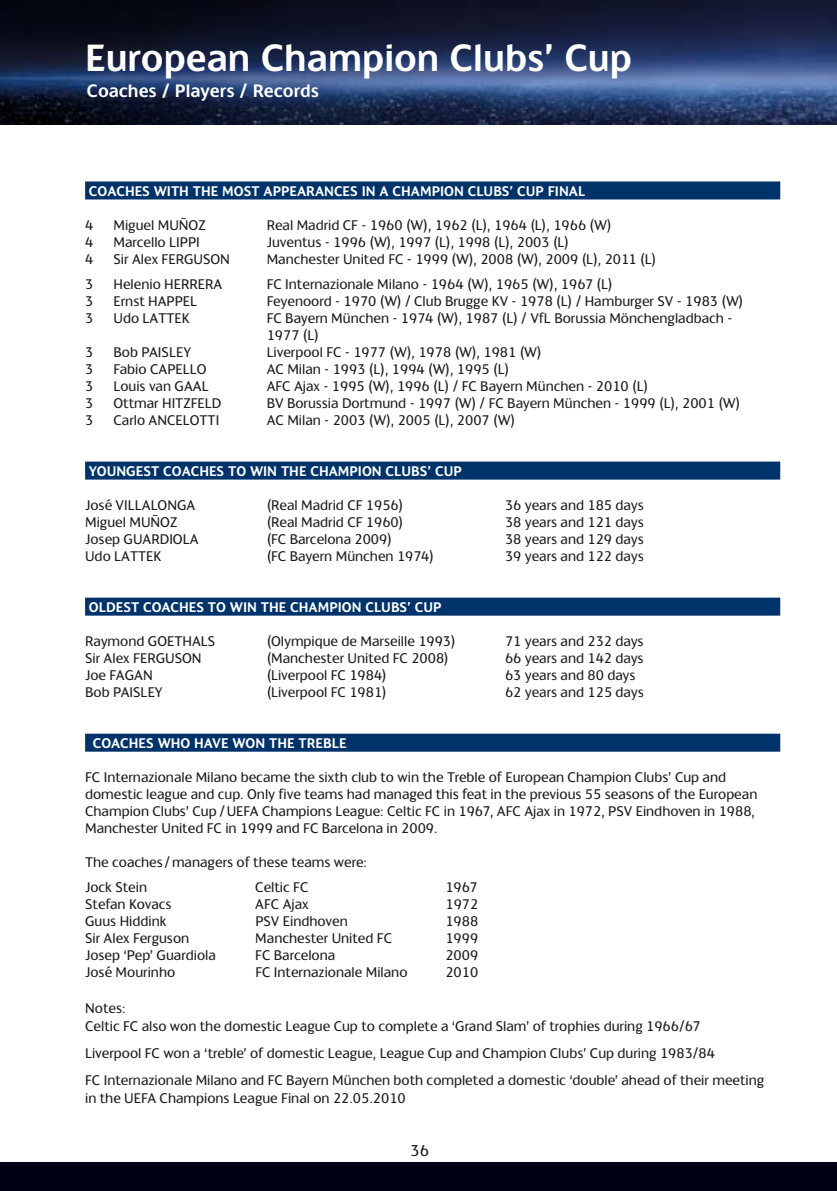
<style>
.page{position:relative;width:837px;height:1191px;background:#fff}
.page>*{position:absolute;margin:0;border:0;box-sizing:border-box;transform-origin:0 0}
.t1{font:700 42px "Champions";color:#fff}
.t2{font:700 20px "Champions";color:#fff}
.t3{font:17.6px "Champions";color:#1b1c20}
.t4{font:15.6px/17px "Champions";color:#1b1c20}
.t5{font:700 15.6px "Champions";color:#fff}
</style>
<div class="page">
<div style="left:0;top:1162px;width:836px;height:29px;background:#000014"></div>
<div style="left:85px;top:181px;width:695px;height:18px;background:#00336a"></div>
<div style="left:85px;top:461px;width:695px;height:18px;background:#00336a"></div>
<div style="left:85px;top:597px;width:695px;height:18px;background:#00336a"></div>
<div style="left:85px;top:733px;width:695px;height:18px;background:#00336a"></div>
<img style="left:0;top:0;width:836px;height:125px">
<h1 class="t1" style="left:85px;top:44px;width:548px">European Champion Clubs’ Cup</h1>
<p class="t2" style="left:87px;top:84px;width:233px">Coaches / Players / Records</p>
<p class="t5" style="left:89px;top:185px;width:497px">COACHES WITH THE MOST APPEARANCES IN A CHAMPION CLUBS’ CUP FINAL</p>
<p class="t4" style="left:85px;top:217px;width:10px">4</p>
<p class="t4" style="left:113px;top:217px;width:94px">Miguel MUÑOZ</p>
<p class="t4" style="left:266px;top:217px;width:346px">Real Madrid CF - 1960 (W), 1962 (L), 1964 (L), 1966 (W)</p>
<p class="t4" style="left:85px;top:234px;width:10px">4</p>
<p class="t4" style="left:113px;top:234px;width:88px">Marcello LIPPI</p>
<p class="t4" style="left:266px;top:234px;width:304px">Juventus - 1996 (W), 1997 (L), 1998 (L), 2003 (L)</p>
<p class="t4" style="left:85px;top:251px;width:10px">4</p>
<p class="t4" style="left:113px;top:251px;width:118px">Sir Alex FERGUSON</p>
<p class="t4" style="left:266px;top:251px;width:391px">Manchester United FC - 1999 (W), 2008 (W), 2009 (L), 2011 (L)</p>
<p class="t4" style="left:85px;top:276px;width:10px">3</p>
<p class="t4" style="left:113px;top:276px;width:110px">Helenio HERRERA</p>
<p class="t4" style="left:266px;top:276px;width:347px">FC Internazionale Milano - 1964 (W), 1965 (W), 1967 (L)</p>
<p class="t4" style="left:85px;top:293px;width:10px">3</p>
<p class="t4" style="left:113px;top:293px;width:85px">Ernst HAPPEL</p>
<p class="t4" style="left:266px;top:293px;width:478px">Feyenoord - 1970 (W) / Club Brugge KV - 1978 (L) / Hamburger SV - 1983 (W)</p>
<p class="t4" style="left:85px;top:310px;width:10px">3</p>
<p class="t4" style="left:113px;top:310px;width:78px">Udo LATTEK</p>
<p class="t4" style="left:266px;top:310px;width:467px">FC Bayern München - 1974 (W), 1987 (L) / VfL Borussia Mönchengladbach -<br>1977 (L)</p>
<p class="t4" style="left:85px;top:344px;width:10px">3</p>
<p class="t4" style="left:113px;top:344px;width:79px">Bob PAISLEY</p>
<p class="t4" style="left:266px;top:344px;width:276px">Liverpool FC - 1977 (W), 1978 (W), 1981 (W)</p>
<p class="t4" style="left:85px;top:361px;width:10px">3</p>
<p class="t4" style="left:113px;top:361px;width:94px">Fabio CAPELLO</p>
<p class="t4" style="left:266px;top:361px;width:244px">AC Milan - 1993 (L), 1994 (W), 1995 (L)</p>
<p class="t4" style="left:85px;top:378px;width:10px">3</p>
<p class="t4" style="left:113px;top:378px;width:97px">Louis van GAAL</p>
<p class="t4" style="left:266px;top:378px;width:383px">AFC Ajax - 1995 (W), 1996 (L) / FC Bayern München - 2010 (L)</p>
<p class="t4" style="left:85px;top:395px;width:10px">3</p>
<p class="t4" style="left:113px;top:395px;width:109px">Ottmar HITZFELD</p>
<p class="t4" style="left:266px;top:395px;width:475px">BV Borussia Dortmund - 1997 (W) / FC Bayern München - 1999 (L), 2001 (W)</p>
<p class="t4" style="left:85px;top:412px;width:10px">3</p>
<p class="t4" style="left:113px;top:412px;width:107px">Carlo ANCELOTTI</p>
<p class="t4" style="left:266px;top:412px;width:250px">AC Milan - 2003 (W), 2005 (L), 2007 (W)</p>
<p class="t5" style="left:89px;top:465px;width:374px">YOUNGEST COACHES TO WIN THE CHAMPION CLUBS’ CUP</p>
<p class="t4" style="left:85px;top:497px;width:112px">José VILLALONGA</p>
<p class="t4" style="left:266px;top:497px;width:138px">(Real Madrid CF 1956)</p>
<p class="t4" style="left:505px;top:497px;width:140px">36 years and 185 days</p>
<p class="t4" style="left:85px;top:514px;width:94px">Miguel MUÑOZ</p>
<p class="t4" style="left:266px;top:514px;width:138px">(Real Madrid CF 1960)</p>
<p class="t4" style="left:505px;top:514px;width:140px">38 years and 121 days</p>
<p class="t4" style="left:85px;top:531px;width:115px">Josep GUARDIOLA</p>
<p class="t4" style="left:266px;top:531px;width:127px">(FC Barcelona 2009)</p>
<p class="t4" style="left:505px;top:531px;width:140px">38 years and 129 days</p>
<p class="t4" style="left:85px;top:548px;width:78px">Udo LATTEK</p>
<p class="t4" style="left:266px;top:548px;width:169px">(FC Bayern München 1974)</p>
<p class="t4" style="left:505px;top:548px;width:140px">39 years and 122 days</p>
<p class="t5" style="left:89px;top:601px;width:354px">OLDEST COACHES TO WIN THE CHAMPION CLUBS’ CUP</p>
<p class="t4" style="left:85px;top:633px;width:132px">Raymond GOETHALS</p>
<p class="t4" style="left:266px;top:633px;width:190px">(Olympique de Marseille 1993)</p>
<p class="t4" style="left:505px;top:633px;width:140px">71 years and 232 days</p>
<p class="t4" style="left:85px;top:650px;width:118px">Sir Alex FERGUSON</p>
<p class="t4" style="left:266px;top:650px;width:183px">(Manchester United FC 2008)</p>
<p class="t4" style="left:505px;top:650px;width:140px">66 years and 142 days</p>
<p class="t4" style="left:85px;top:667px;width:69px">Joe FAGAN</p>
<p class="t4" style="left:266px;top:667px;width:121px">(Liverpool FC 1984)</p>
<p class="t4" style="left:505px;top:667px;width:132px">63 years and 80 days</p>
<p class="t4" style="left:85px;top:684px;width:79px">Bob PAISLEY</p>
<p class="t4" style="left:266px;top:684px;width:121px">(Liverpool FC 1981)</p>
<p class="t4" style="left:505px;top:684px;width:140px">62 years and 125 days</p>
<p class="t5" style="left:93px;top:737px;width:255px">COACHES WHO HAVE WON THE TREBLE</p>
<p class="t4" style="left:85px;top:769px;width:673px">FC Internazionale Milano became the sixth club to win the Treble of European Champion Clubs’ Cup and domestic league and cup. Only five teams had managed this feat in the previous 55 seasons of the European Champion Clubs’ Cup / UEFA Champions League: Celtic FC in 1967, AFC Ajax in 1972, PSV Eindhoven in 1988, Manchester United FC in 1999 and FC Barcelona in 2009.</p>
<p class="t4" style="left:85px;top:850px;width:283px;line-height:25px">The coaches / managers of these teams were:<br>Jock Stein</p>
<p class="t4" style="left:255px;top:879px;width:55px">Celtic FC</p>
<p class="t4" style="left:445px;top:879px;width:34px">1967</p>
<p class="t4" style="left:85px;top:896px;width:88px">Stefan Kovacs</p>
<p class="t4" style="left:255px;top:896px;width:55px">AFC Ajax</p>
<p class="t4" style="left:445px;top:896px;width:34px">1972</p>
<p class="t4" style="left:85px;top:913px;width:83px">Guus Hiddink</p>
<p class="t4" style="left:255px;top:913px;width:94px">PSV Eindhoven</p>
<p class="t4" style="left:445px;top:913px;width:34px">1988</p>
<p class="t4" style="left:85px;top:930px;width:106px">Sir Alex Ferguson</p>
<p class="t4" style="left:255px;top:930px;width:138px">Manchester United FC</p>
<p class="t4" style="left:445px;top:930px;width:34px">1999</p>
<p class="t4" style="left:85px;top:947px;width:132px">Josep ‘Pep’ Guardiola</p>
<p class="t4" style="left:255px;top:947px;width:81px">FC Barcelona</p>
<p class="t4" style="left:445px;top:947px;width:34px">2009</p>
<p class="t4" style="left:85px;top:964px;width:92px">José Mourinho</p>
<p class="t4" style="left:255px;top:964px;width:154px">FC Internazionale Milano</p>
<p class="t4" style="left:445px;top:964px;width:34px">2010</p>
<p class="t4" style="left:85px;top:1000px;width:616px;line-height:18px">Notes:<br>Celtic FC also won the domestic League Cup to complete a ‘Grand Slam’ of trophies during 1966/67</p>
<p class="t4" style="left:85px;top:1040px;width:680px;line-height:27px">Liverpool FC won a ‘treble’ of domestic League, League Cup and Champion Clubs’ Cup during 1983/84<br>FC Internazionale Milano and FC Bayern München both completed a domestic ‘double’ ahead of their meeting</p>
<p class="t4" style="left:85px;top:1090px;width:322px">in the UEFA Champions League Final on 22.05.2010</p>
<p class="t3" style="left:410px;top:1144px;width:20px">36</p>
</div>
